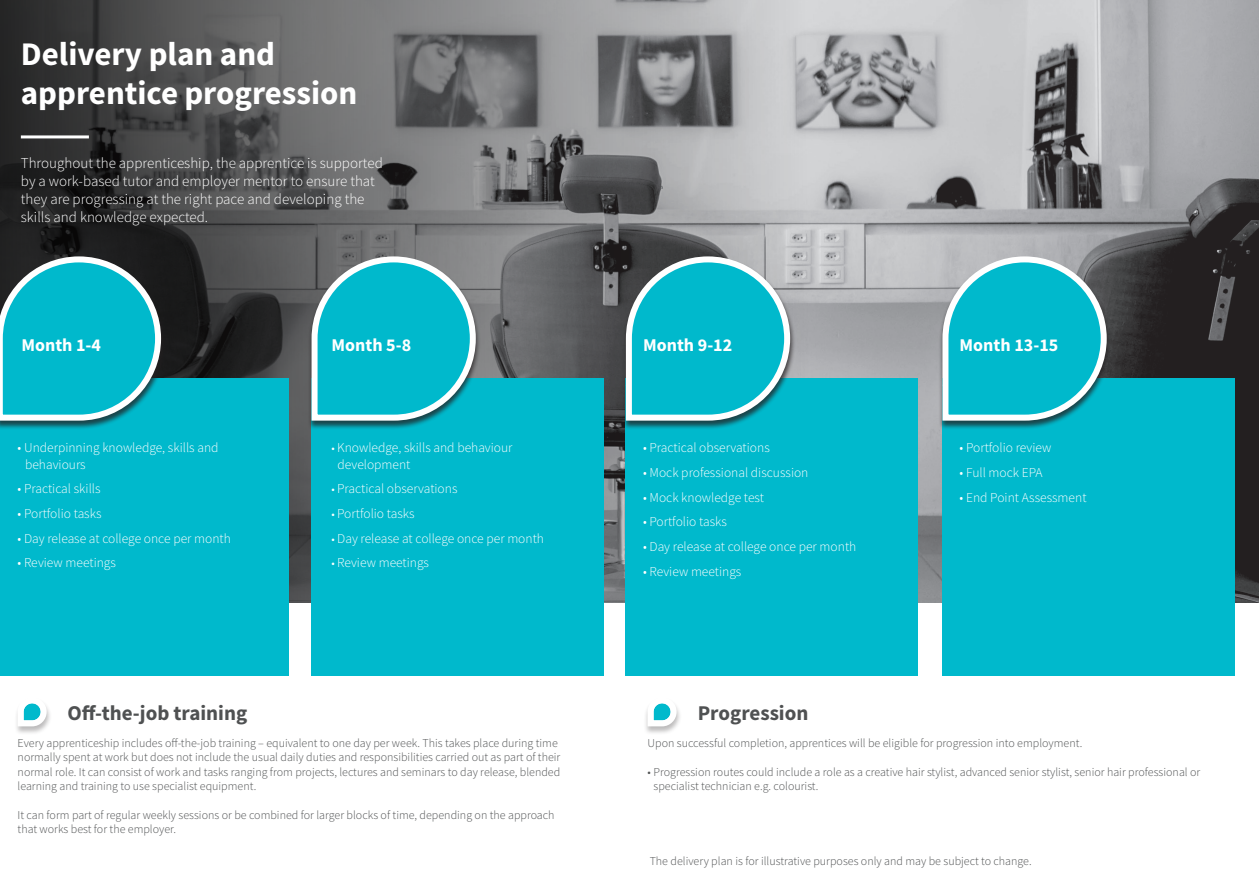
<style>
.page{position:relative;width:1259px;height:893px;background:#fff}
.page>*{position:absolute;margin:0;border:0;box-sizing:border-box;transform-origin:0 0}
.t1{font:700 33px/39.6px "Source Sans Pro";color:#fff}
.t2{font:700 21px "Source Sans Pro";color:#4f5152}
.t3{font:700 18px "Source Sans Pro";color:#fff}
.t4{font:300 15px "Source Sans Pro";color:#fff}
.t5{font:300 13.5px/16.2px "Source Sans Pro";color:#fff}
.t6{font:300 12px/14.4px "Source Sans Pro";color:#4f5152}
.s1{font-size:12px}
</style>
<div class="page">
<img style="left:0;top:0;width:1259px;height:603px">
<div style="left:311px;top:379px;width:292px;height:297px;background:#00b9cc"></div>
<div style="left:0;top:379px;width:288px;height:297px;background:#00b9cc"></div>
<div style="left:308px;top:256px;width:173px;height:173px;background:#231f20;opacity:.75"></div>
<svg style="left:308px;top:253px;width:171px;height:171px"></svg>
<div style="left:0;top:256px;width:166px;height:173px;background:#231f20;opacity:.75"></div>
<svg style="left:0;top:253px;width:164px;height:171px"></svg>
<hr style="left:21px;top:135px;width:68px;height:3px;background:#fff">
<div style="left:626px;top:379px;width:292px;height:297px;background:#00b9cc"></div>
<div style="left:622px;top:256px;width:173px;height:173px;background:#231f20;opacity:.75"></div>
<svg style="left:623px;top:253px;width:170px;height:171px"></svg>
<div style="left:14px;top:697px;width:38px;height:38px;background:#231f20;opacity:.3"></div>
<svg style="left:15px;top:697px;width:35px;height:32px"></svg>
<div style="left:643px;top:697px;width:39px;height:38px;background:#231f20;opacity:.3"></div>
<svg style="left:644px;top:697px;width:35px;height:32px"></svg>
<div style="left:942px;top:379px;width:292px;height:297px;background:#00b9cc"></div>
<div style="left:938px;top:256px;width:174px;height:173px;background:#231f20;opacity:.75"></div>
<svg style="left:939px;top:253px;width:170px;height:171px"></svg>
<p class="t1" style="left:21px;top:33px;width:338px">Delivery plan and apprentice progression</p>
<p class="t4" style="left:21px;top:153px;width:363px">Throughout the apprenticeship, the apprentice is supported</p>
<p class="t4" style="left:21px;top:171px;width:355px">by a work-based tutor and employer mentor to ensure that</p>
<p class="t4" style="left:21px;top:189px;width:345px">they are progressing at the right pace and developing the</p>
<p class="t4" style="left:21px;top:207px;width:189px">skills and knowledge expected.</p>
<p class="t3" style="left:21px;top:332px;width:81px">Month 1-4</p>
<p class="t3" style="left:331px;top:332px;width:81px">Month 5-8</p>
<p class="t5" style="left:25px;top:440px;width:195px;text-indent:-8px">• Underpinning knowledge, skills and behaviours</p>
<p class="t5" style="left:18px;top:481px;width:84px">• Practical skills</p>
<p class="t5" style="left:18px;top:505px;width:85px">• Portfolio tasks</p>
<p class="t5" style="left:18px;top:530px;width:215px">• Day release at college once per month</p>
<p class="t5" style="left:18px;top:555px;width:100px">• Review meetings</p>
<p class="t5" style="left:337px;top:440px;width:177px;text-indent:-6px"><span class="s1">•</span> Knowledge, skills and behaviour development</p>
<p class="t5" style="left:331px;top:481px;width:128px"><span class="s1">•</span> Practical observations</p>
<p class="t5" style="left:331px;top:505px;width:85px"><span class="s1">•</span> Portfolio tasks</p>
<p class="t5" style="left:331px;top:530px;width:214px"><span class="s1">•</span> Day release at college once per month</p>
<p class="t5" style="left:331px;top:555px;width:99px"><span class="s1">•</span> Review meetings</p>
<p class="t3" style="left:643px;top:332px;width:91px">Month 9-12</p>
<p class="t5" style="left:643px;top:440px;width:128px">• Practical observations</p>
<p class="t5" style="left:643px;top:464px;width:167px">• Mock professional discussion</p>
<p class="t5" style="left:643px;top:489px;width:122px">• Mock knowledge test</p>
<p class="t5" style="left:643px;top:514px;width:85px">• Portfolio tasks</p>
<p class="t5" style="left:643px;top:539px;width:215px">• Day release at college once per month</p>
<p class="t5" style="left:643px;top:563px;width:100px">• Review meetings</p>
<p class="t2" style="left:67px;top:698px;width:181px">Off-the-job training</p>
<p class="t2" style="left:698px;top:698px;width:112px">Progression</p>
<p class="t3" style="left:959px;top:332px;width:100px">Month 13-15</p>
<p class="t5" style="left:959px;top:440px;width:93px">• Portfolio review</p>
<p class="t5" style="left:959px;top:464px;width:84px">• Full mock EPA</p>
<p class="t5" style="left:959px;top:489px;width:128px">• End Point Assessment</p>
<p class="t6" style="left:18px;top:736px;width:544px">Every apprenticeship includes off-the-job training – equivalent to one day per week. This takes place during time normally spent at work but does not include the usual daily duties and responsibilities carried out as part of their normal role. It can consist of work and tasks ranging from projects, lectures and seminars to day release, blended learning and training to use specialist equipment.</p>
<p class="t6" style="left:18px;top:808px;width:538px">It can form part of regular weekly sessions or be combined for larger blocks of time, depending on the approach that works best for the employer.</p>
<p class="t6" style="left:647px;top:736px;width:436px">Upon successful completion, apprentices will be eligible for progression into employment.</p>
<p class="t6" style="left:653px;top:765px;width:548px;text-indent:-6px">• Progression routes could include a role as a creative hair stylist, advanced senior stylist, senior hair professional or specialist technician e.g. colourist.</p>
<p class="t6" style="left:649px;top:854px;width:383px">The delivery plan is for illustrative purposes only and may be subject to change.</p>
</div>
